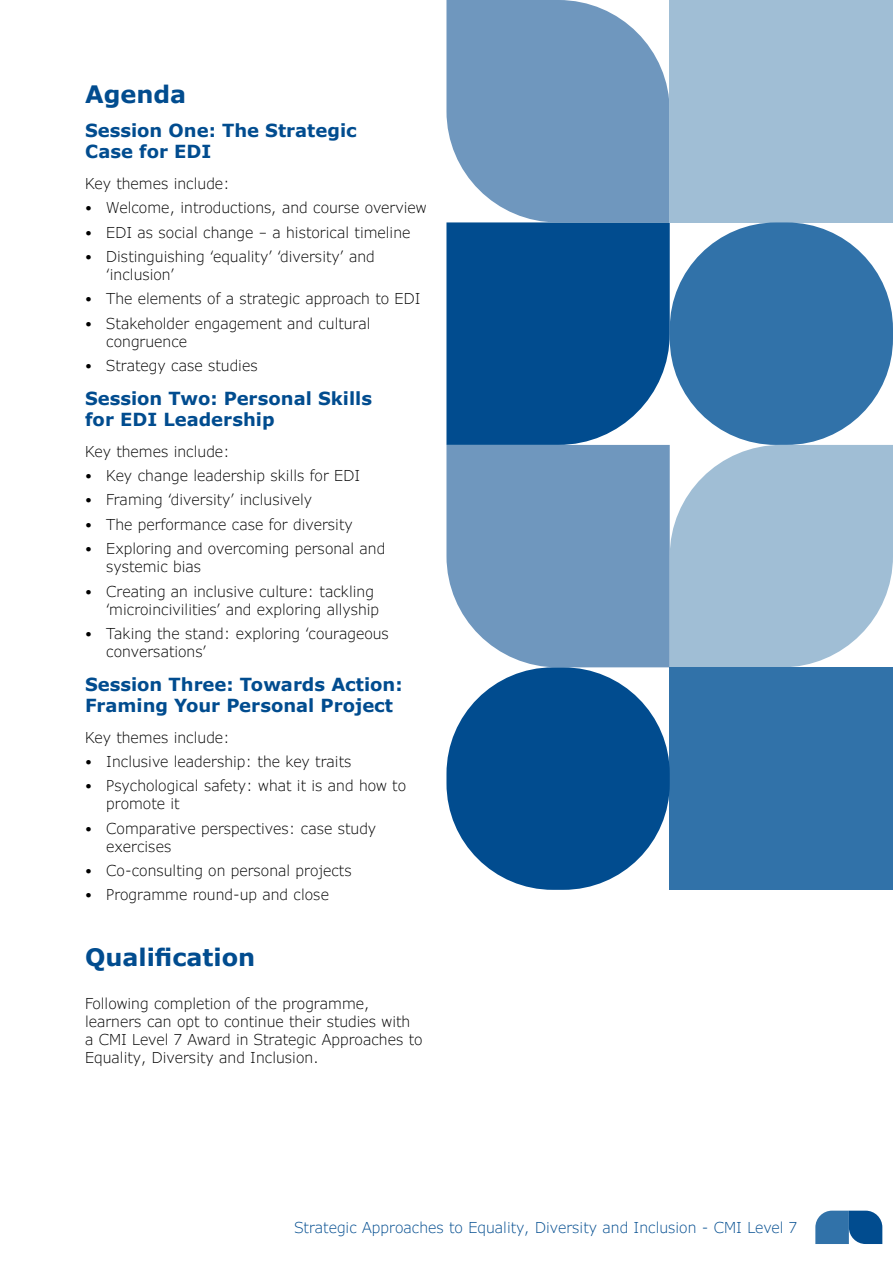
<style>
.page{position:relative;width:893px;height:1263px;background:#fff}
.page>*{position:absolute;margin:0;border:0;box-sizing:border-box;transform-origin:0 0}
.t1{font:700 24px "Verdana Pro";color:#014c8f}
.t2{font:700 18px/21px "Verdana Pro";color:#014c8f}
.t3{font:300 15px/18px "Verdana Pro";color:#000}
.t4{font:300 15px "Verdana Pro";color:#014c8f}
</style>
<div class="page">
<svg style="left:815px;top:1210px;width:67px;height:34px"></svg>
<svg style="left:446px;top:222px;width:224px;height:223px;fill:#014c8f"></svg>
<svg style="left:446px;top:0;width:224px;height:222px;fill:#6f97be"></svg>
<div style="left:670px;top:0;width:223px;height:222px;background:#a0bed5"></div>
<div style="left:670px;top:222px;width:223px;height:223px;background:#3172a9;border-radius:106px"></div>
<div style="left:446px;top:445px;width:224px;height:222px;background:#6f97be"></div>
<svg style="left:670px;top:445px;width:223px;height:222px;fill:#a0bed5"></svg>
<div style="left:670px;top:667px;width:223px;height:223px;background:#3172a9"></div>
<div style="left:446px;top:667px;width:224px;height:223px;background:#014c8f;border-radius:106px"></div>
<h1 class="t1" style="left:85px;top:79px;width:103px">Agenda</h1>
<p class="t2" style="left:85px;top:120px;width:273px">Session One: The Strategic<br>Case for EDI</p>
<p class="t3" style="left:85px;top:175px;width:146px">Key themes include:</p>
<p class="t3" style="left:85px;top:199px;width:343px">• Welcome, introductions, and course overview</p>
<p class="t3" style="left:85px;top:223px;width:327px">• EDI as social change – a historical timeline</p>
<p class="t3" style="left:106px;top:248px;width:270px;text-indent:-21px">• Distinguishing ‘equality’ ‘diversity’ and ‘inclusion’</p>
<p class="t3" style="left:85px;top:290px;width:337px">• The elements of a strategic approach to EDI</p>
<p class="t3" style="left:106px;top:315px;width:266px;text-indent:-21px">• Stakeholder engagement and cultural congruence</p>
<p class="t3" style="left:85px;top:357px;width:174px">• Strategy case studies</p>
<p class="t2" style="left:85px;top:388px;width:288px">Session Two: Personal Skills for EDI Leadership</p>
<p class="t3" style="left:85px;top:442px;width:146px">Key themes include:</p>
<p class="t3" style="left:85px;top:467px;width:277px">• Key change leadership skills for EDI</p>
<p class="t3" style="left:85px;top:491px;width:229px">• Framing ‘diversity’ inclusively</p>
<p class="t3" style="left:85px;top:516px;width:269px">• The performance case for diversity</p>
<p class="t3" style="left:106px;top:540px;width:281px;text-indent:-21px">• Exploring and overcoming personal and systemic bias</p>
<p class="t3" style="left:106px;top:582px;width:274px;text-indent:-21px">• Creating an inclusive culture: tackling ‘microincivilities’ and exploring allyship</p>
<p class="t3" style="left:106px;top:625px;width:284px;text-indent:-21px">• Taking the stand: exploring ‘courageous conversations’</p>
<p class="t2" style="left:85px;top:674px;width:319px">Session Three: Towards Action:<br>Framing Your Personal Project</p>
<p class="t3" style="left:85px;top:728px;width:146px">Key themes include:</p>
<p class="t3" style="left:85px;top:753px;width:268px">• Inclusive leadership: the key traits</p>
<p class="t3" style="left:106px;top:777px;width:301px;text-indent:-21px">• Psychological safety: what it is and how to promote it</p>
<p class="t3" style="left:106px;top:819px;width:271px;text-indent:-21px">• Comparative perspectives: case study exercises</p>
<p class="t3" style="left:85px;top:862px;width:268px">• Co-consulting on personal projects</p>
<p class="t3" style="left:85px;top:886px;width:245px">• Programme round-up and close</p>
<h1 class="t1" style="left:85px;top:941px;width:172px">Qualification</h1>
<p class="t3" style="left:85px;top:995px;width:339px">Following completion of the programme, learners can opt to continue their studies with<br>a CMI Level 7 Award in Strategic Approaches to Equality, Diversity and Inclusion.</p>
<p class="t4" style="left:294px;top:1218px;width:504px">Strategic Approaches to Equality, Diversity and Inclusion - CMI Level 7</p>
</div>
